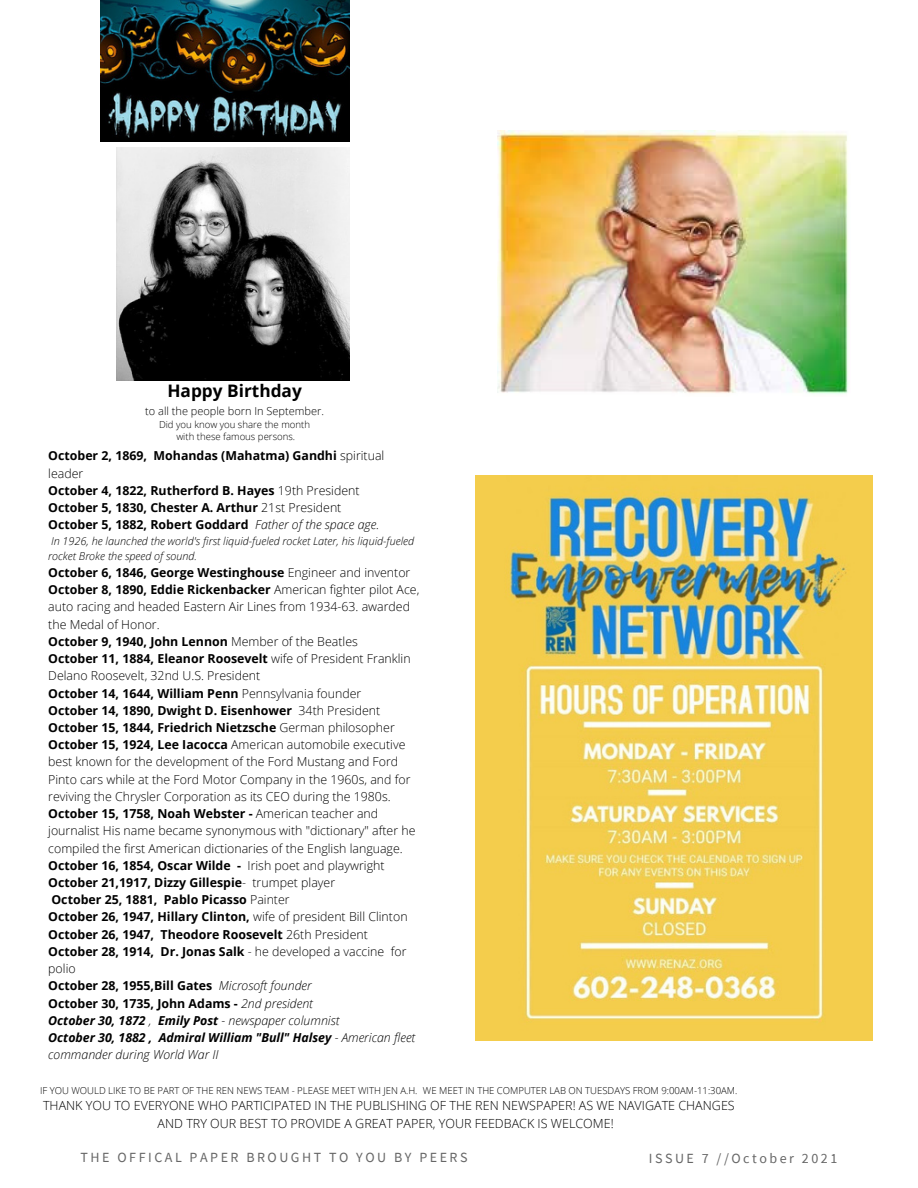
<style>
.page{position:relative;width:918px;height:1188px;background:#fff}
.page>*{position:absolute;margin:0;border:0;box-sizing:border-box;transform-origin:0 0}
.t1{font:700 17.25px "Open Sans";color:#000}
.t2{font:13.95px "Source Sans Pro";letter-spacing:.18em;color:#666}
.t3{font:300 12.6px/17.5px "Open Sans";color:#000;text-align:center}
.t4{font:700 12.3px/17.2px "Open Sans";color:#000}
.t5{font:300 12.3px/17.2px "Open Sans";color:#000}
.t6{font:italic 700 12.3px/17.2px "Open Sans";color:#000}
.t7{font:300 10.95px "Open Sans";color:#000}
.t8{font:italic 300 10.8px/15.1px "Open Sans";color:#000}
.t9{font:300 9.6px "Open Sans";color:#000}
.s1{font-weight:300}
.s2{font-weight:300;font-style:italic}
.s3{font-weight:700}
</style>
<div class="page">
<img style="left:101px;top:0;width:248px;height:142px">
<img style="left:116px;top:147px;width:233px;height:233px">
<img style="left:475px;top:476px;width:397px;height:565px">
<img style="left:497px;top:131px;width:351px;height:263px">
<p class="t1" style="left:167px;top:379px;width:136px">Happy Birthday</p>
<p class="t7" style="left:145px;top:403px;width:180px">to all the people born In September.</p>
<p class="t9" style="left:159px;top:417px;width:152px">Did you know you share the month</p>
<p class="t9" style="left:176px;top:430px;width:120px">with these famous persons.</p>
<p class="t4" style="left:48px;top:447px;width:338px">October 2, 1869, Mohandas (Mahatma) Gandhi <span class="s1">spiritual leader</span></p>
<p class="t4" style="left:48px;top:482px;width:313px">October 4, 1822, Rutherford B. Hayes <span class="s1">19th President</span></p>
<p class="t4" style="left:48px;top:499px;width:295px">October 5, 1830, Chester A. Arthur <span class="s1">21st President</span></p>
<p class="t4" style="left:48px;top:516px;width:333px">October 5, 1882, Robert Goddard <span class="s2">Father of the space age.</span></p>
<p class="t8" style="left:48px;top:533px;width:367px">In 1926, he launched the world's first liquid-fueled rocket Later, his liquid-fueled rocket Broke the speed of sound.</p>
<p class="t4" style="left:48px;top:564px;width:364px">October 6, 1846, George Westinghouse <span class="s1">Engineer and inventor</span></p>
<p class="t5" style="left:48px;top:581px;width:373px"><span class="s3">October 8, 1890, Eddie Rickenbacker</span> American fighter pilot Ace, auto racing and headed Eastern Air Lines from 1934-63. awarded the Medal of Honor.</p>
<p class="t4" style="left:48px;top:632px;width:311px">October 9, 1940, John Lennon <span class="s1">Member of the Beatles</span></p>
<p class="t5" style="left:48px;top:650px;width:364px"><span class="s3">October 11, 1884, Eleanor Roosevelt</span> wife of President Franklin<br>Delano Roosevelt, 32nd U.S. President</p>
<p class="t4" style="left:48px;top:684px;width:315px">October 14, 1644, William Penn <span class="s1">Pennsylvania founder</span></p>
<p class="t4" style="left:48px;top:701px;width:334px">October 14, 1890, Dwight D. Eisenhower <span class="s1">34th President</span></p>
<p class="t4" style="left:48px;top:719px;width:348px">October 15, 1844, Friedrich Nietzsche <span class="s1">German philosopher</span></p>
<p class="t5" style="left:48px;top:736px;width:364px"><span class="s3">October 15, 1924, Lee Iacocca</span> American automobile executive best known for the development of the Ford Mustang and Ford Pinto cars while at the Ford Motor Company in the 1960s, and for reviving the Chrysler Corporation as its CEO during the 1980s.</p>
<p class="t5" style="left:48px;top:805px;width:369px"><span class="s3">October 15, 1758, Noah Webster -</span> American teacher and journalist His name became synonymous with "dictionary" after he compiled the first American dictionaries of the English language.</p>
<p class="t4" style="left:48px;top:856px;width:338px">October 16, 1854, Oscar Wilde - <span class="s1">Irish poet and playwright</span></p>
<p class="t4" style="left:48px;top:874px;width:288px">October 21,1917, Dizzy Gillespie<span class="s1">- trumpet player</span></p>
<p class="t4" style="left:51px;top:891px;width:240px">October 25, 1881, Pablo Picasso <span class="s1">Painter</span></p>
<p class="t4" style="left:48px;top:908px;width:361px">October 26, 1947, Hillary Clinton, <span class="s1">wife of president Bill Clinton</span></p>
<p class="t4" style="left:48px;top:925px;width:321px">October 26, 1947, Theodore Roosevelt <span class="s1">26th President</span></p>
<p class="t5" style="left:48px;top:943px;width:360px"><span class="s3">October 28, 1914, Dr. Jonas Salk</span> - he developed a vaccine for polio</p>
<p class="t4" style="left:48px;top:977px;width:265px">October 28, 1955,Bill Gates <span class="s2">Microsoft founder</span></p>
<p class="t4" style="left:48px;top:994px;width:266px">October 30, 1735, John Adams - <span class="s2">2nd president</span></p>
<p class="t6" style="left:48px;top:1011px;width:293px">October 30, 1872 <span class="s1">,</span> Emily Post <span class="s1">- newspaper columnist</span></p>
<p class="t6" style="left:48px;top:1029px;width:369px">October 30, 1882 , Admiral William "Bull" Halsey <span class="s1">- American fleet commander during World War II</span></p>
<p class="t9" style="left:40px;top:1083px;width:699px">IF YOU WOULD LIKE TO BE PART OF THE REN NEWS TEAM - PLEASE MEET WITH JEN A.H. WE MEET IN THE COMPUTER LAB ON TUESDAYS FROM 9:00AM-11:30AM.</p>
<p class="t3" style="left:43px;top:1097px;width:693px">THANK YOU TO EVERYONE WHO PARTICIPATED IN THE PUBLISHING OF THE REN NEWSPAPER! AS WE NAVIGATE CHANGES<br>AND TRY OUR BEST TO PROVIDE A GREAT PAPER, YOUR FEEDBACK IS WELCOME!</p>
<p class="t2" style="left:81px;top:1149px;width:388px">THE OFFICAL PAPER BROUGHT TO YOU BY PEERS</p>
<p class="t2" style="left:649px;top:1149px;width:190px">ISSUE 7 //October 2021</p>
</div>
